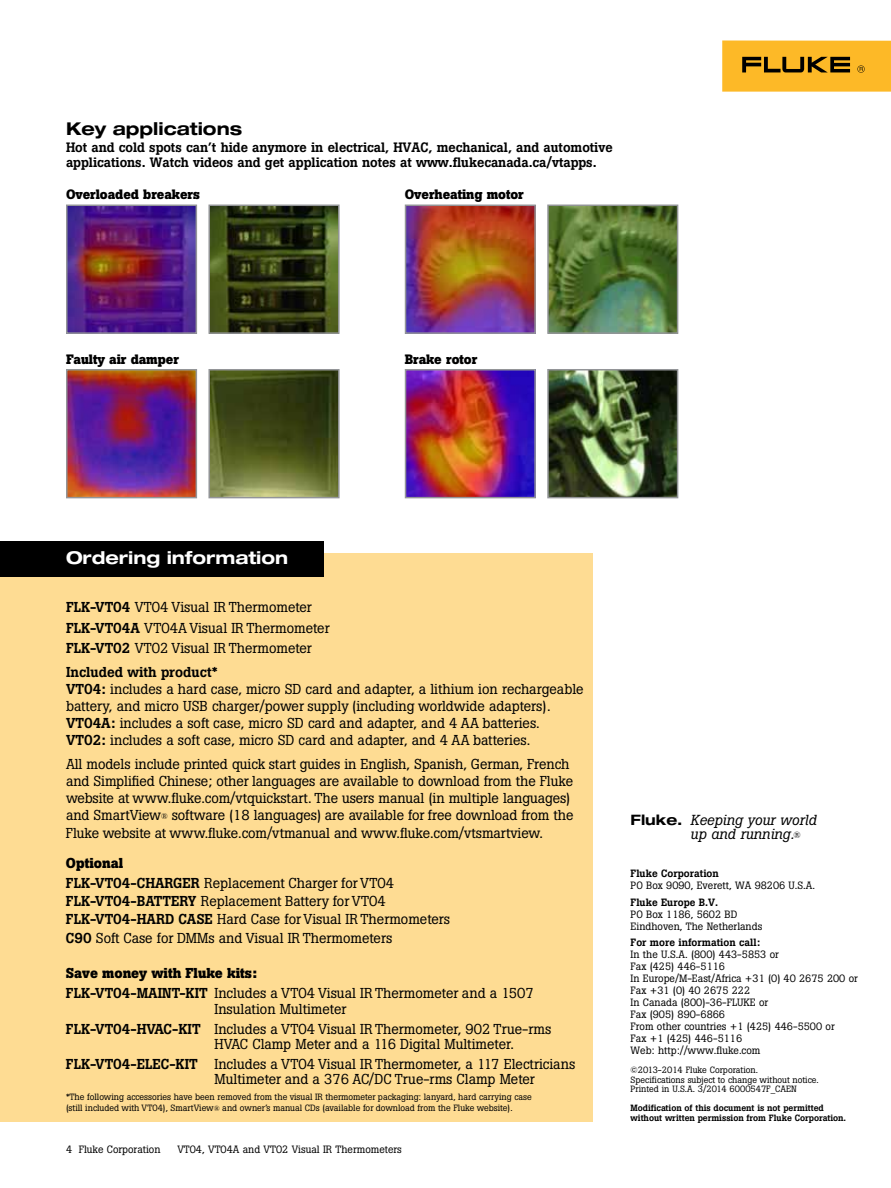
<style>
.page{position:relative;width:891px;height:1188px;background:#fff}
.page>*{position:absolute;margin:0;border:0;box-sizing:border-box;transform-origin:0 0}
.t1{font:700 expanded 17.7px "Helvetica Neue LT Std";color:#fff}
.t2{font:700 expanded 17.7px "Helvetica Neue LT Std";color:#000}
.t3{font:italic 14.4px/14.4px "Boton Pro";color:#000}
.t4{font:14.25px/17.1px "Boton Pro";color:#000}
.t5{font:500 13.5px/15px "Boton Pro";letter-spacing:-.005em;color:#000}
.t6{font:700 13.5px "Boton Pro";letter-spacing:-.005em;color:#000}
.t7{font:10.5px/12px "Boton Pro";color:#000}
.t8{font:500 10.5px "Boton Pro";color:#000}
.t9{font:9px/9.8px "Boton Pro";color:#000}
.t10{font:500 9px/9.8px "Boton Pro";letter-spacing:-.005em;color:#000}
.s1{font-weight:500}
.s2{font-size:8.25px}
.s3{font-weight:700}
.s4{font-size:7.5px}
.s5{font-family:"Helvetica Neue LT Std";font-weight:700;font-style:normal;font-stretch:expanded}
.s6{font-style:normal;font-size:9px}
</style>
<div class="page">
<div style="left:722px;top:40px;width:169px;height:52px;background:#fdb927"></div>
<svg style="left:742px;top:57px;width:108px;height:15px"></svg>
<svg style="left:857px;top:65px;width:8px;height:8px"></svg>
<img style="left:69px;top:208px;width:125px;height:123px">
<div style="left:66px;top:205px;width:131px;height:129px;border:2px solid #939598"></div>
<img style="left:211px;top:208px;width:126px;height:123px">
<div style="left:208px;top:205px;width:132px;height:129px;border:2px solid #939598"></div>
<img style="left:69px;top:372px;width:125px;height:123px">
<div style="left:66px;top:369px;width:131px;height:129px;border:2px solid #939598"></div>
<img style="left:211px;top:372px;width:126px;height:123px">
<div style="left:208px;top:369px;width:132px;height:129px;border:2px solid #939598"></div>
<div style="left:0;top:554px;width:592px;height:568px;background:#fedc93"></div>
<div style="left:0;top:541px;width:324px;height:35px;background:#000"></div>
<img style="left:408px;top:208px;width:125px;height:123px">
<div style="left:405px;top:205px;width:131px;height:129px;border:2px solid #939598"></div>
<img style="left:550px;top:208px;width:125px;height:123px">
<div style="left:547px;top:205px;width:131px;height:129px;border:2px solid #939598"></div>
<img style="left:408px;top:372px;width:125px;height:123px">
<div style="left:405px;top:369px;width:131px;height:129px;border:2px solid #939598"></div>
<img style="left:550px;top:372px;width:125px;height:123px">
<div style="left:547px;top:369px;width:131px;height:129px;border:2px solid #939598"></div>
<p class="t2" style="left:66px;top:118px;width:178px">Key applications</p>
<p class="t5" style="left:66px;top:139px;width:548px">Hot and cold spots can’t hide anymore in electrical, HVAC, mechanical, and automotive applications. Watch videos and get application notes at www.flukecanada.ca/vtapps.</p>
<p class="t6" style="left:66px;top:186px;width:135px">Overloaded breakers</p>
<p class="t6" style="left:66px;top:350px;width:115px">Faulty air damper</p>
<p class="t6" style="left:405px;top:186px;width:121px">Overheating motor</p>
<p class="t6" style="left:405px;top:350px;width:74px">Brake rotor</p>
<p class="t1" style="left:66px;top:546px;width:224px">Ordering information</p>
<p class="t4" style="left:66px;top:597px;width:265px;line-height:20.4px"><span class="s1">FLK-VT04</span> VT04 Visual IR Thermometer<br><span class="s1">FLK-VT04A</span> VT04A Visual IR Thermometer<br><span class="s1">FLK-VT02</span> VT02 Visual IR Thermometer</p>
<p class="t4" style="left:66px;top:663px;width:519px"><span class="s1">Included with product*<br>VT04:</span> includes a hard case, micro SD card and adapter, a lithium ion rechargeable battery, and micro USB charger/power supply (including worldwide adapters).<br><span class="s1">VT04A:</span> includes a soft case, micro SD card and adapter, and 4 AA batteries.<br><span class="s1">VT02:</span> includes a soft case, micro SD card and adapter, and 4 AA batteries.</p>
<p class="t4" style="left:66px;top:756px;width:509px">All models include printed quick start guides in English, Spanish, German, French and Simplified Chinese; other languages are available to download from the Fluke website at www.fluke.com/vtquickstart. The users manual (in multiple languages) and SmartView<span class="s2">®</span> software (18 languages) are available for free download from the Fluke website at www.fluke.com/vtmanual and www.fluke.com/vtsmartview.</p>
<p class="t4" style="left:66px;top:852px;width:330px;line-height:20.4px"><span class="s3">Optional<br></span><span class="s1">FLK-VT04-CHARGER</span> Replacement Charger for VT04</p>
<p class="t4" style="left:66px;top:892px;width:386px;line-height:18.3px"><span class="s1">FLK-VT04-BATTERY</span> Replacement Battery for VT04<br><span class="s1">FLK-VT04-HARD CASE</span> Hard Case for Visual IR Thermometers<br><span class="s1">C90</span> Soft Case for DMMs and Visual IR Thermometers</p>
<p class="t4" style="left:66px;top:963px;width:469px;line-height:20.4px"><span class="s3">Save money with Fluke kits:<br></span><span class="s1">FLK-VT04-MAINT-KIT</span> Includes a VT04 Visual IR Thermometer and a 1507</p>
<p class="t4" style="left:66px;top:998px;width:487px;line-height:20.4px;text-indent:148px">Insulation Multimeter<br><span class="s1">FLK-VT04-HVAC-KIT</span> Includes a VT04 Visual IR Thermometer, 902 True-rms</p>
<p class="t4" style="left:66px;top:1034px;width:511px;line-height:20.4px;text-indent:148px">HVAC Clamp Meter and a 116 Digital Multimeter.<br><span class="s1">FLK-VT04-ELEC-KIT</span> Includes a VT04 Visual IR Thermometer, a 117 Electricians</p>
<p class="t4" style="left:214px;top:1071px;width:322px">Multimeter and a 376 AC/DC True-rms Clamp Meter</p>
<p class="t9" style="left:66px;top:1092px;width:467px;line-height:10.5px">*The following accessories have been removed from the visual IR thermometer packaging: lanyard, hard carrying case (still included with VT04), SmartView<span class="s4">®</span> and owner’s manual CDs (available for download from the Fluke website).</p>
<p class="t7" style="left:66px;top:1143px;width:96px">4 Fluke Corporation</p>
<p class="t7" style="left:177px;top:1143px;width:226px">VT04, VT04A and VT02 Visual IR Thermometers</p>
<p class="t3" style="left:691px;top:812px;width:127px;text-indent:-60px"><span class="s5">Fluke.</span> Keeping your world up and running.<span class="s6">®</span></p>
<p class="t8" style="left:631px;top:867px;width:90px">Fluke Corporation</p>
<p class="t7" style="left:631px;top:879px;width:186px">PO Box 9090, Everett, WA 98206 U.S.A.</p>
<p class="t8" style="left:631px;top:895px;width:89px">Fluke Europe B.V.</p>
<p class="t7" style="left:631px;top:908px;width:133px">PO Box 1186, 5602 BD<br>Eindhoven, The Netherlands</p>
<p class="t8" style="left:631px;top:936px;width:131px">For more information call:</p>
<p class="t7" style="left:631px;top:948px;width:229px">In the U.S.A. (800) 443-5853 or<br>Fax (425) 446-5116<br>In Europe/M-East/Africa +31 (0) 40 2675 200 or<br>Fax +31 (0) 40 2675 222<br>In Canada (800)-36-FLUKE or<br>Fax (905) 890-6866<br>From other countries +1 (425) 446-5500 or<br>Fax +1 (425) 446-5116<br>Web: http://www.fluke.com</p>
<p class="t9" style="left:631px;top:1065px;width:190px">©2013-2014 Fluke Corporation.<br>Specifications subject to change without notice.<br>Printed in U.S.A. 3/2014 6000547F_CAEN</p>
<p class="t10" style="left:631px;top:1103px;width:217px">Modification of this document is not permitted without written permission from Fluke Corporation.</p>
</div>
